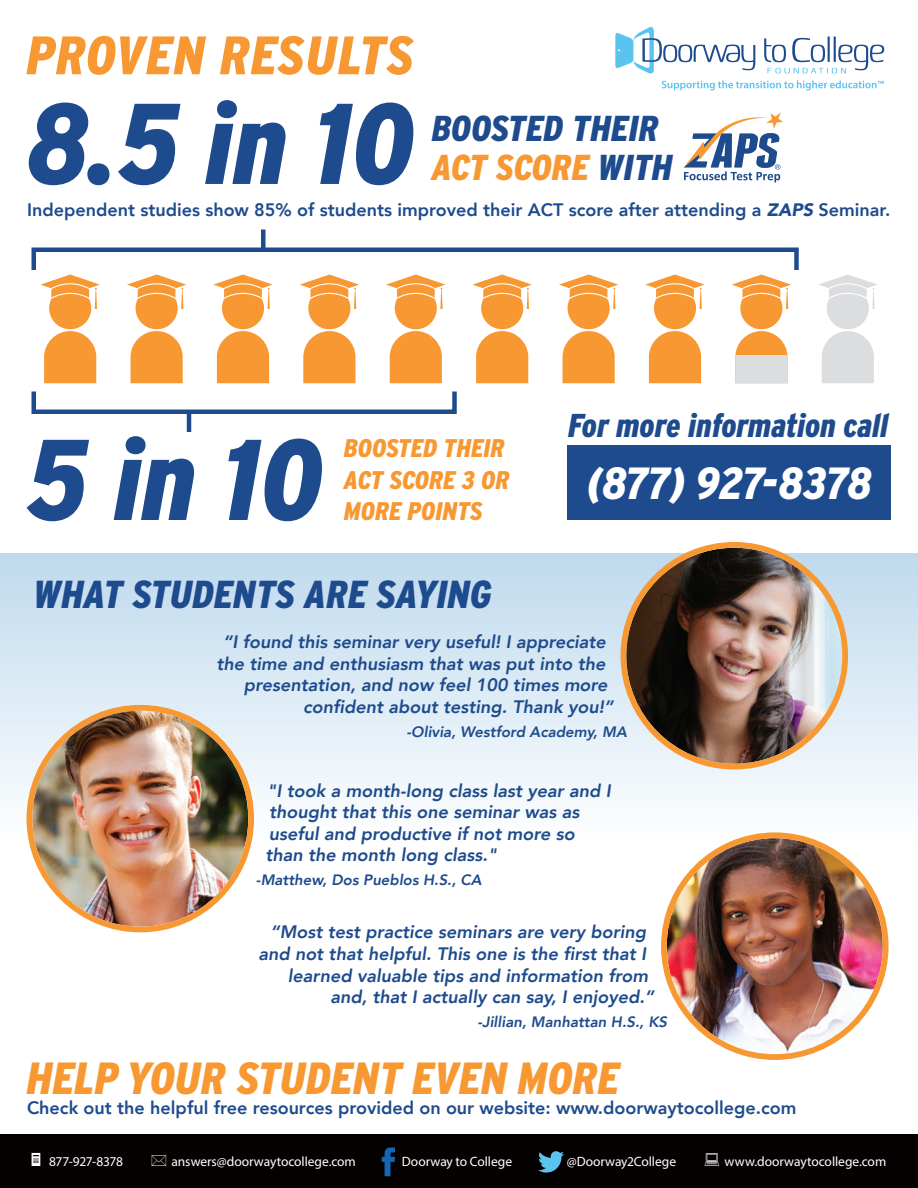
<style>
.page{position:relative;width:918px;height:1188px;background:#fff}
.page>*{position:absolute;margin:0;border:0;box-sizing:border-box;transform-origin:0 0}
.t1{font:italic 900 condensed 114.6px "Interstate";color:#1e4b8d}
.t2{font:italic 900 condensed 54px "Interstate";letter-spacing:.02em;color:#f79832}
.t3{font:italic 900 condensed 45px "Interstate";color:#f79832}
.t4{font:italic 900 condensed 45px "Interstate";letter-spacing:-.03em;color:#fff}
.t5{font:italic 900 condensed 39px "Interstate";color:#1e4b8d}
.t6{font:italic 900 condensed 36px/39px "Interstate";color:#1e4b8d}
.t7{font:italic 900 condensed 33px "Interstate";color:#1e4b8d}
.t8{font:italic 900 condensed 25.5px/31.5px "Interstate";color:#f79832}
.t9{font:italic 800 18px/21.6px "Avenir";color:#1e4b8d}
.t10{font:800 18px "Avenir";color:#1e4b8d}
.t11{font:italic 800 15px "Avenir";color:#1e4b8d}
.t12{font:13.5px "Myriad Pro";letter-spacing:-.005em;color:#fff}
.t13{font:13.5px "Myriad Pro";letter-spacing:-.025em;color:#fff}
.s1{color:#f79832}
.s2{font-weight:900;font-style:italic}
</style>
<div class="page">
<div style="left:0;top:554px;width:918px;height:290px;background:linear-gradient(to bottom,#bfdaed,#fefefe)"></div>
<div style="left:567px;top:446px;width:324px;height:74px;background:#1e4b8d"></div>
<div style="left:0;top:1134px;width:918px;height:54px;background:#060101"></div>
<svg style="left:538px;top:1151px;width:26px;height:22px"></svg>
<svg style="left:382px;top:1148px;width:13px;height:28px"></svg>
<svg style="left:684px;top:113px;width:99px;height:70px"></svg>
<svg style="left:472px;top:275px;width:60px;height:108px"></svg>
<svg style="left:559px;top:275px;width:59px;height:108px"></svg>
<svg style="left:645px;top:275px;width:60px;height:108px"></svg>
<svg style="left:386px;top:275px;width:60px;height:108px"></svg>
<svg style="left:300px;top:275px;width:59px;height:108px"></svg>
<svg style="left:213px;top:275px;width:60px;height:108px"></svg>
<svg style="left:41px;top:275px;width:59px;height:108px"></svg>
<svg style="left:127px;top:275px;width:59px;height:108px"></svg>
<svg style="left:819px;top:275px;width:58px;height:108px"></svg>
<svg style="left:732px;top:275px;width:59px;height:108px"></svg>
<div style="left:32px;top:389px;width:425px;height:25px;border:4px solid #1e4b8d"></div>
<hr style="left:187px;top:412px;width:4px;height:20px;background:#1e4b8d">
<div style="left:32px;top:248px;width:767px;height:24px;border:4px solid #1e4b8d"></div>
<div style="left:261px;top:230px;width:5px;height:20px;background:#1e4b8d"></div>
<img style="left:27px;top:705px;width:227px;height:227px">
<img style="left:621px;top:542px;width:227px;height:228px">
<img style="left:661px;top:832px;width:228px;height:228px">
<svg style="left:662px;top:80px;width:222px;height:11px"></svg>
<svg style="left:615px;top:27px;width:269px;height:46px"></svg>
<h2 class="t2" style="left:27px;top:22px;width:389px">PROVEN RESULTS</h2>
<h1 class="t1" style="left:27px;top:74px;width:391px">8.5 in 10</h1>
<h3 class="t6" style="left:432px;top:109px;width:242px">BOOSTED THEIR<br><span class="s1">ACT SCORE</span> WITH</h3>
<p class="t10" style="left:27px;top:196px;width:865px">Independent studies show 85% of students improved their ACT score after attending a <span class="s2">ZAPS</span> Seminar.</p>
<h1 class="t1" style="left:27px;top:410px;width:299px">5 in 10</h1>
<h3 class="t8" style="left:344px;top:432px;width:167px">BOOSTED THEIR<br>ACT SCORE 3 OR<br>MORE POINTS</h3>
<h3 class="t5" style="left:34px;top:570px;width:460px">WHAT STUDENTS ARE SAYING</h3>
<h3 class="t7" style="left:568px;top:405px;width:322px">For more information call</h3>
<h3 class="t4" style="left:587px;top:455px;width:286px">(877) 927-8378</h3>
<p class="t9" style="left:223px;top:631px;width:384px">“I found this seminar very useful! I appreciate</p>
<p class="t9" style="left:217px;top:653px;width:391px">the time and enthusiasm that was put into the</p>
<p class="t9" style="left:244px;top:674px;width:365px">presentation, and now feel 100 times more</p>
<p class="t9" style="left:303px;top:696px;width:312px">confident about testing. Thank you!”</p>
<p class="t11" style="left:407px;top:723px;width:222px">-Olivia, Westford Academy, MA</p>
<p class="t9" style="left:265px;top:780px;width:347px">"I took a month-long class last year and I thought that this one seminar was as useful and productive if not more so than the month long class."</p>
<p class="t11" style="left:256px;top:871px;width:227px">-Matthew, Dos Pueblos H.S., CA</p>
<p class="t9" style="left:271px;top:921px;width:377px">“Most test practice seminars are very boring</p>
<p class="t9" style="left:258px;top:943px;width:389px">and not that helpful. This one is the first that I</p>
<p class="t9" style="left:288px;top:965px;width:362px">learned valuable tips and information from</p>
<p class="t9" style="left:331px;top:986px;width:325px">and, that I actually can say, I enjoyed.”</p>
<p class="t11" style="left:477px;top:1013px;width:191px">-Jillian, Manhattan H.S., KS</p>
<h3 class="t3" style="left:27px;top:1050px;width:594px">HELP YOUR STUDENT EVEN MORE</h3>
<p class="t10" style="left:27px;top:1093px;width:771px">Check out the helpful free resources provided on our website: www.doorwaytocollege.com</p>
<p class="t13" style="left:49px;top:1153px;width:76px">877-927-8378</p>
<p class="t12" style="left:172px;top:1153px;width:186px">answers@doorwaytocollege.com</p>
<p class="t12" style="left:402px;top:1153px;width:112px">Doorway to College</p>
<p class="t12" style="left:567px;top:1153px;width:111px">@Doorway2College</p>
<p class="t12" style="left:725px;top:1153px;width:163px">www.doorwaytocollege.com</p>
</div>
